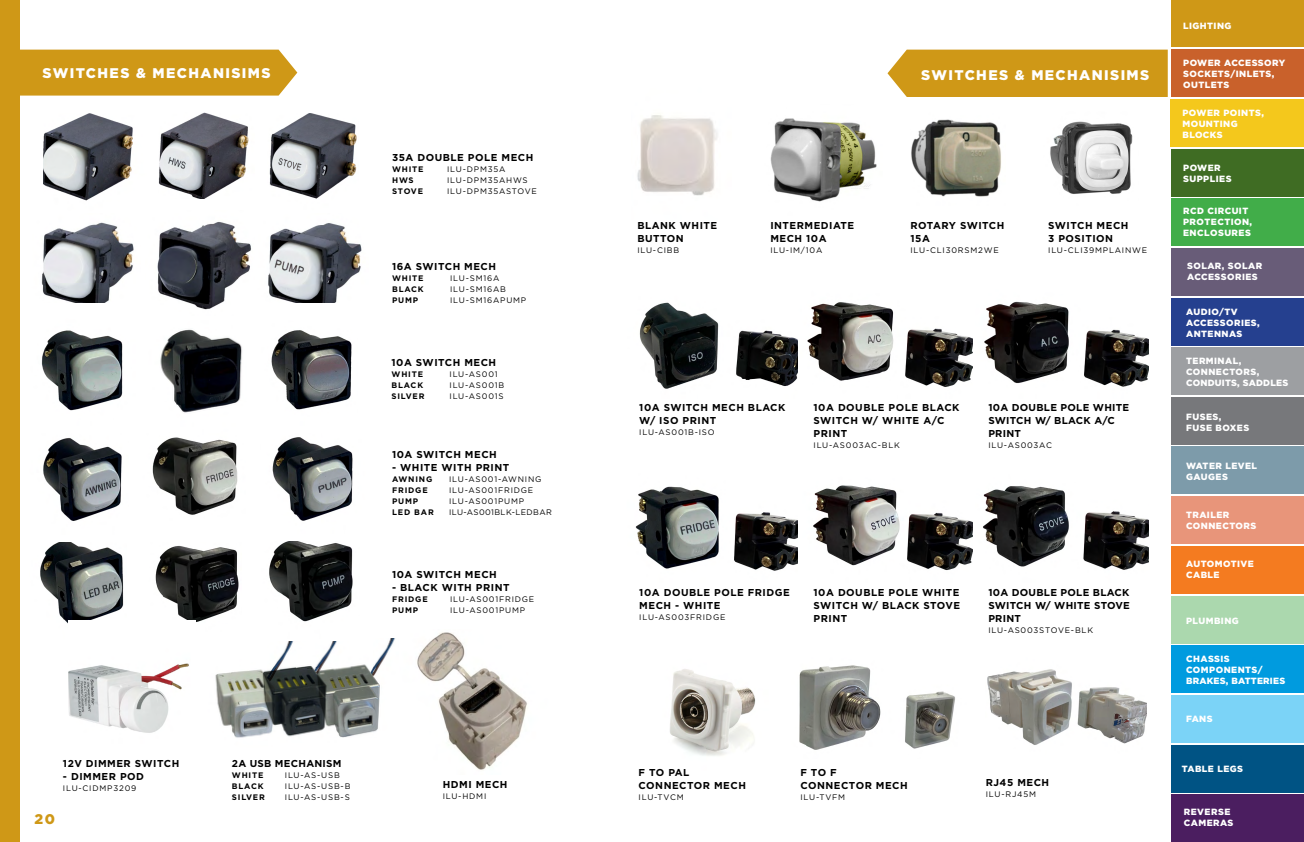
<style>
.page{position:relative;width:1304px;height:842px;background:#fff}
.page>*{position:absolute;margin:0;border:0;box-sizing:border-box;transform-origin:0 0}
.t1{font:900 14px "Gotham";letter-spacing:.1em;color:#fff}
.t2{font:900 14px "Gotham";color:#cf9817}
.t3{font:700 10px/13px "Gotham";letter-spacing:.05em;color:#000}
.t4{font:700 10px/13px "Gotham";letter-spacing:.025em;color:#000}
.t5{font:900 9px/11px "Gotham";letter-spacing:.05em;color:#fff}
.t6{font:900 9px/11px "Gotham";letter-spacing:.03em;color:#fff}
.t7{font:8px "Gotham";letter-spacing:.1em;color:#000}
.t8{font:700 8px "Gotham";letter-spacing:.1em;color:#000}
.t9{font:8px "Gotham";letter-spacing:.05em;color:#000}
</style>
<div class="page">
<div style="left:1171px;top:50px;width:133px;height:47px;background:#c9612b"></div>
<div style="left:1171px;top:794px;width:133px;height:48px;background:#4b1e60"></div>
<div style="left:1171px;top:0;width:133px;height:47px;background:#cf9817"></div>
<div style="left:1171px;top:99px;width:133px;height:48px;background:#f4c81c"></div>
<div style="left:1171px;top:199px;width:133px;height:47px;background:#41ad49"></div>
<div style="left:1171px;top:248px;width:133px;height:48px;background:#685c78"></div>
<div style="left:1171px;top:298px;width:133px;height:47px;background:#25408f"></div>
<div style="left:1171px;top:347px;width:133px;height:48px;background:#9d9fa2"></div>
<div style="left:1171px;top:397px;width:133px;height:47px;background:#77787b"></div>
<div style="left:1171px;top:447px;width:133px;height:47px;background:#7d9baa"></div>
<div style="left:1171px;top:496px;width:133px;height:48px;background:#e8957a"></div>
<div style="left:1171px;top:546px;width:133px;height:48px;background:#f47b20"></div>
<div style="left:1171px;top:596px;width:133px;height:47px;background:#abd8ae"></div>
<div style="left:1171px;top:646px;width:133px;height:47px;background:#009bdf"></div>
<div style="left:1171px;top:695px;width:133px;height:48px;background:#7bd3f7"></div>
<div style="left:1171px;top:745px;width:133px;height:47px;background:#005384"></div>
<div style="left:1171px;top:149px;width:133px;height:47px;background:#3f6c23"></div>
<img style="left:40px;top:542px;width:84px;height:82px">
<img style="left:155px;top:545px;width:84px;height:77px">
<img style="left:269px;top:541px;width:84px;height:81px">
<img style="left:43px;top:113px;width:116px;height:88px">
<img style="left:269px;top:113px;width:88px;height:86px">
<img style="left:159px;top:113px;width:90px;height:86px">
<img style="left:43px;top:438px;width:79px;height:83px">
<img style="left:152px;top:437px;width:86px;height:78px">
<img style="left:272px;top:437px;width:81px;height:84px">
<img style="left:41px;top:222px;width:93px;height:81px">
<img style="left:157px;top:222px;width:94px;height:81px">
<img style="left:268px;top:223px;width:94px;height:80px">
<img style="left:41px;top:330px;width:82px;height:81px">
<img style="left:160px;top:303px;width:82px;height:110px">
<img style="left:271px;top:330px;width:81px;height:80px">
<div style="left:0;top:0;width:20px;height:842px;background:#cf9817"></div>
<div style="left:20px;top:50px;width:277px;height:46px;background:#cf9817"></div>
<img style="left:307px;top:665px;width:6px;height:68px">
<img style="left:215px;top:641px;width:92px;height:97px">
<img style="left:313px;top:639px;width:82px;height:99px">
<img style="left:417px;top:632px;width:110px;height:138px">
<img style="left:68px;top:620px;width:128px;height:113px">
<img style="left:637px;top:115px;width:81px;height:81px">
<img style="left:770px;top:118px;width:107px;height:84px">
<img style="left:911px;top:119px;width:90px;height:78px">
<img style="left:1050px;top:121px;width:83px;height:73px">
<img style="left:639px;top:302px;width:333px;height:87px">
<img style="left:635px;top:485px;width:337px;height:86px">
<img style="left:984px;top:301px;width:165px;height:86px">
<img style="left:983px;top:486px;width:166px;height:84px">
<img style="left:670px;top:669px;width:86px;height:87px">
<img style="left:799px;top:665px;width:156px;height:85px">
<img style="left:987px;top:669px;width:159px;height:76px">
<div style="left:887px;top:50px;width:281px;height:47px;background:#cf9817"></div>
<p class="t5" style="left:1183px;top:20px;width:50px">LIGHTING</p>
<h1 class="t1" style="left:43px;top:65px;width:230px">SWITCHES &amp; MECHANISIMS</h1>
<h1 class="t1" style="left:921px;top:67px;width:230px">SWITCHES &amp; MECHANISIMS</h1>
<p class="t5" style="left:1183px;top:57px;width:104px">POWER ACCESSORY<br>SOCKETS/INLETS,<br>OUTLETS</p>
<p class="t5" style="left:1182px;top:107px;width:83px">POWER POINTS,<br>MOUNTING<br>BLOCKS</p>
<p class="t3" style="left:392px;top:151px;width:143px">35A DOUBLE POLE MECH</p>
<p class="t8" style="left:392px;top:165px;width:33px">WHITE</p>
<p class="t7" style="left:447px;top:164px;width:60px">ILU-DPM35A</p>
<p class="t8" style="left:392px;top:176px;width:23px">HWS</p>
<p class="t7" style="left:447px;top:175px;width:82px">ILU-DPM35AHWS</p>
<p class="t8" style="left:392px;top:187px;width:32px">STOVE</p>
<p class="t7" style="left:447px;top:186px;width:91px">ILU-DPM35ASTOVE</p>
<p class="t5" style="left:1183px;top:162px;width:50px">POWER<br>SUPPLIES</p>
<p class="t3" style="left:392px;top:259px;width:105px">16A SWITCH MECH</p>
<p class="t8" style="left:392px;top:273px;width:33px">WHITE</p>
<p class="t7" style="left:450px;top:273px;width:51px">ILU-SM16A</p>
<p class="t8" style="left:392px;top:284px;width:33px">BLACK</p>
<p class="t7" style="left:450px;top:284px;width:57px">ILU-SM16AB</p>
<p class="t8" style="left:392px;top:295px;width:28px">PUMP</p>
<p class="t7" style="left:450px;top:295px;width:78px">ILU-SM16APUMP</p>
<p class="t3" style="left:392px;top:356px;width:106px">10A SWITCH MECH</p>
<p class="t8" style="left:392px;top:370px;width:33px">WHITE</p>
<p class="t7" style="left:450px;top:369px;width:50px">ILU-AS001</p>
<p class="t8" style="left:392px;top:381px;width:33px">BLACK</p>
<p class="t7" style="left:450px;top:380px;width:56px">ILU-AS001B</p>
<p class="t8" style="left:392px;top:392px;width:34px">SILVER</p>
<p class="t7" style="left:450px;top:391px;width:56px">ILU-AS001S</p>
<p class="t3" style="left:392px;top:447px;width:106px">10A SWITCH MECH</p>
<p class="t3" style="left:392px;top:460px;width:119px">- WHITE WITH PRINT</p>
<p class="t8" style="left:392px;top:474px;width:42px">AWNING</p>
<p class="t7" style="left:449px;top:474px;width:94px">ILU-AS001-AWNING</p>
<p class="t8" style="left:392px;top:485px;width:37px">FRIDGE</p>
<p class="t7" style="left:449px;top:485px;width:86px">ILU-AS001FRIDGE</p>
<p class="t8" style="left:392px;top:496px;width:28px">PUMP</p>
<p class="t7" style="left:449px;top:496px;width:77px">ILU-AS001PUMP</p>
<p class="t8" style="left:392px;top:507px;width:43px">LED BAR</p>
<p class="t9" style="left:449px;top:507px;width:104px">ILU-AS001BLK-LEDBAR</p>
<p class="t3" style="left:392px;top:568px;width:106px">10A SWITCH MECH</p>
<p class="t3" style="left:392px;top:581px;width:119px">- BLACK WITH PRINT</p>
<p class="t8" style="left:392px;top:595px;width:37px">FRIDGE</p>
<p class="t7" style="left:450px;top:594px;width:86px">ILU-AS001FRIDGE</p>
<p class="t8" style="left:392px;top:606px;width:28px">PUMP</p>
<p class="t7" style="left:450px;top:605px;width:77px">ILU-AS001PUMP</p>
<p class="t3" style="left:637px;top:218px;width:81px">BLANK WHITE<br>BUTTON</p>
<p class="t7" style="left:637px;top:245px;width:43px">ILU-CIBB</p>
<p class="t3" style="left:770px;top:218px;width:85px">INTERMEDIATE<br>MECH 10A</p>
<p class="t7" style="left:770px;top:245px;width:53px">ILU-IM/10A</p>
<p class="t3" style="left:910px;top:218px;width:95px">ROTARY SWITCH<br>15A</p>
<p class="t7" style="left:910px;top:245px;width:90px">ILU-CLI30RSM2WE</p>
<p class="t3" style="left:1048px;top:218px;width:82px">SWITCH MECH<br>3 POSITION</p>
<p class="t7" style="left:1048px;top:245px;width:100px">ILU-CLI39MPLAINWE</p>
<p class="t3" style="left:639px;top:401px;width:148px">10A SWITCH MECH BLACK<br>W/ ISO PRINT</p>
<p class="t7" style="left:639px;top:427px;width:77px">ILU-AS001B-ISO</p>
<p class="t3" style="left:814px;top:401px;width:148px">10A DOUBLE POLE BLACK<br>SWITCH W/ WHITE A/C<br>PRINT</p>
<p class="t7" style="left:814px;top:440px;width:88px">ILU-AS003AC-BLK</p>
<p class="t4" style="left:988px;top:401px;width:142px">10A DOUBLE POLE WHITE<br>SWITCH W/ BLACK A/C<br>PRINT</p>
<p class="t7" style="left:988px;top:440px;width:65px">ILU-AS003AC</p>
<p class="t3" style="left:639px;top:585px;width:152px">10A DOUBLE POLE FRIDGE<br>MECH - WHITE</p>
<p class="t7" style="left:639px;top:612px;width:88px">ILU-AS003FRIDGE</p>
<p class="t3" style="left:814px;top:585px;width:148px;text-align:justify">10A DOUBLE POLE WHITE SWITCH W/ BLACK STOVE PRINT</p>
<p class="t3" style="left:988px;top:585px;width:143px;text-align:justify">10A DOUBLE POLE BLACK SWITCH W/ WHITE STOVE PRINT</p>
<p class="t7" style="left:988px;top:625px;width:106px">ILU-AS003STOVE-BLK</p>
<p class="t5" style="left:1183px;top:205px;width:71px">RCD CIRCUIT<br>PROTECTION,<br>ENCLOSURES</p>
<p class="t5" style="left:1187px;top:260px;width:77px">SOLAR, SOLAR<br>ACCESSORIES</p>
<p class="t5" style="left:1186px;top:306px;width:75px">AUDIO/TV<br>ACCESSORIES,<br>ANTENNAS</p>
<p class="t6" style="left:1186px;top:355px;width:104px">TERMINAL,<br>CONNECTORS,<br>CONDUITS, SADDLES</p>
<p class="t5" style="left:1186px;top:411px;width:65px">FUSES,<br>FUSE BOXES</p>
<p class="t5" style="left:1186px;top:460px;width:73px">WATER LEVEL<br>GAUGES</p>
<p class="t5" style="left:1186px;top:509px;width:72px">TRAILER<br>CONNECTORS</p>
<p class="t5" style="left:1186px;top:558px;width:69px">AUTOMOTIVE<br>CABLE</p>
<p class="t5" style="left:1186px;top:615px;width:54px">PLUMBING</p>
<p class="t5" style="left:1186px;top:653px;width:101px">CHASSIS<br>COMPONENTS/<br>BRAKES, BATTERIES</p>
<p class="t5" style="left:1186px;top:713px;width:28px">FANS</p>
<p class="t3" style="left:63px;top:756px;width:118px">12V DIMMER SWITCH</p>
<p class="t3" style="left:63px;top:769px;width:83px">- DIMMER POD</p>
<p class="t7" style="left:63px;top:783px;width:75px">ILU-CIDMP3209</p>
<p class="t4" style="left:232px;top:756px;width:111px">2A USB MECHANISM</p>
<p class="t8" style="left:232px;top:770px;width:33px">WHITE</p>
<p class="t7" style="left:285px;top:770px;width:56px">ILU-AS-USB</p>
<p class="t8" style="left:232px;top:781px;width:33px">BLACK</p>
<p class="t7" style="left:285px;top:781px;width:67px">ILU-AS-USB-B</p>
<p class="t8" style="left:232px;top:792px;width:34px">SILVER</p>
<p class="t7" style="left:285px;top:792px;width:66px">ILU-AS-USB-S</p>
<p class="t3" style="left:443px;top:778px;width:66px">HDMI MECH</p>
<p class="t7" style="left:443px;top:791px;width:45px">ILU-HDMI</p>
<p class="t3" style="left:639px;top:765px;width:109px">F TO PAL<br>CONNECTOR MECH</p>
<p class="t7" style="left:639px;top:791px;width:47px">ILU-TVCM</p>
<p class="t3" style="left:800px;top:765px;width:109px">F TO F<br>CONNECTOR MECH</p>
<p class="t7" style="left:800px;top:791px;width:46px">ILU-TVFM</p>
<p class="t3" style="left:986px;top:775px;width:65px">RJ45 MECH</p>
<p class="t7" style="left:986px;top:789px;width:52px">ILU-RJ45M</p>
<p class="t5" style="left:1182px;top:763px;width:63px">TABLE LEGS</p>
<h1 class="t2" style="left:35px;top:811px;width:22px">20</h1>
<p class="t5" style="left:1184px;top:806px;width:51px">REVERSE<br>CAMERAS</p>
</div>
